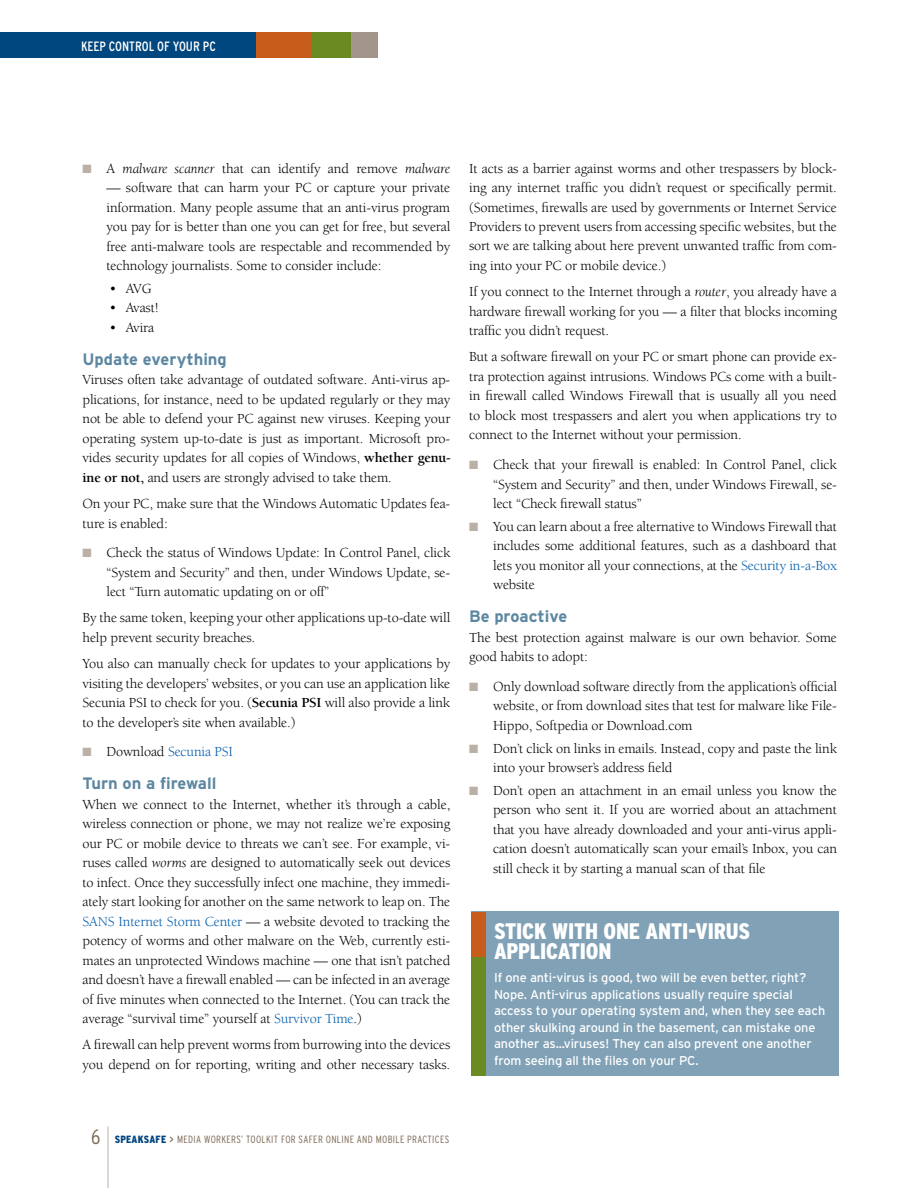
<style>
.page{position:relative;width:918px;height:1188px;background:#fff}
.page>*{position:absolute;margin:0;border:0;box-sizing:border-box;transform-origin:0 0}
.t1{font:900 condensed 22.5px/19.5px "Interstate";letter-spacing:-.01em;color:#fff}
.t2{font:700 16.5px "Interstate";color:#5d87a1}
.t3{font:14.25px/19.5px "Berkeley";letter-spacing:-.01em;color:#000;text-align:justify}
.t4{font:14.25px "Berkeley";letter-spacing:-.01em;color:#005cab}
.t5{font:condensed 13.5px "Interstate";color:#fff}
.t6{font:12.75px/16.5px "Interstate";letter-spacing:-.01em;color:#fff}
.t7{font:300 condensed 10.5px "Interstate";letter-spacing:.03em;color:#7c6a55}
.s1{color:#bbb0a6}
.s2{font-style:italic}
.s3{font-weight:700}
.s4{color:#000}
.s5{color:#005cab}
.s6{font-size:21px}
.s7{font-weight:900;color:#00467f}
.s8{font-weight:400;font-stretch:normal}
</style>
<div class="page">
<hr style="left:108px;top:1126px;width:1px;height:62px;background:#bbb0a6">
<div style="left:0;top:32px;width:256px;height:26px;background:#00467f"></div>
<div style="left:256px;top:32px;width:56px;height:26px;background:#c85c1a"></div>
<div style="left:312px;top:32px;width:40px;height:26px;background:#6a8a22"></div>
<div style="left:352px;top:32px;width:26px;height:26px;background:#a2958a"></div>
<div style="left:471px;top:912px;width:368px;height:164px;background:#80a1b6"></div>
<div style="left:471px;top:912px;width:14px;height:47px;background:#c85c1a"></div>
<div style="left:471px;top:958px;width:14px;height:118px;background:#6a8a22"></div>
<p class="t5" style="left:81px;top:39px;width:129px">KEEP CONTROL OF YOUR PC</p>
<p class="t3" style="left:82px;top:159px;width:369px"><span class="s1">■</span> A <span class="s2">malware scanner</span> that can identify and remove <span class="s2">malware</span></p>
<p class="t3" style="left:107px;top:178px;width:345px">— software that can harm your PC or capture your private information. Many people assume that an anti-virus program you pay for is better than one you can get for free, but several free anti-malware tools are respectable and recommended by technology journalists. Some to consider include:</p>
<p class="t3" style="left:110px;top:279px;width:44px">• AVG</p>
<p class="t3" style="left:110px;top:298px;width:51px">• Avast!</p>
<p class="t3" style="left:110px;top:318px;width:46px">• Avira</p>
<p class="t2" style="left:82px;top:350px;width:146px">Update everything</p>
<p class="t3" style="left:82px;top:370px;width:369px">Viruses often take advantage of outdated software. Anti-virus ap&shy;plications, for instance, need to be updated regularly or they may not be able to defend your PC against new viruses. Keeping your operating system up-to-date is just as important. Microsoft pro&shy;vides security updates for all copies of Windows, <span class="s3">whether genu&shy;ine or not,</span> and users are strongly advised to take them.</p>
<p class="t3" style="left:82px;top:494px;width:369px">On your PC, make sure that the Windows Automatic Updates fea&shy;ture is enabled:</p>
<p class="t3" style="left:107px;top:543px;width:345px;text-indent:-24px"><span class="s1">■</span> Check the status of Windows Update: In Control Panel, click “System and Security” and then, under Windows Update, se&shy;lect “Turn automatic updating on or off”</p>
<p class="t3" style="left:83px;top:608px;width:369px">By the same token, keeping your other applications up-to-date will help prevent security breaches.</p>
<p class="t3" style="left:83px;top:654px;width:369px">You also can manually check for updates to your applications by visiting the developers’ websites, or you can use an application like Secunia PSI to check for you. (<span class="s3">Secunia PSI</span> will also provide a link to the developer’s site when available.)</p>
<p class="t4" style="left:82px;top:744px;width:152px"><span class="s1">■</span> <span class="s4">Download</span> Secunia PSI</p>
<p class="t2" style="left:82px;top:774px;width:135px">Turn on a firewall</p>
<p class="t3" style="left:82px;top:795px;width:369px">When we connect to the Internet, whether it’s through a cable, wireless connection or phone, we may not realize we’re exposing our PC or mobile device to threats we can’t see. For example, vi&shy;ruses called <span class="s2">worms</span> are designed to automatically seek out devices to infect. Once they successfully infect one machine, they immedi&shy;ately start looking for another on the same network to leap on. The <span class="s5">SANS Internet Storm Center</span> — a website devoted to tracking the potency of worms and other malware on the Web, currently esti&shy;mates an unprotected Windows machine — one that isn’t patched and doesn’t have a firewall enabled — can be infected in an average of five minutes when connected to the Internet. (You can track the average “survival time” yourself at <span class="s5">Survivor Time</span>.)</p>
<p class="t3" style="left:82px;top:1035px;width:369px">A firewall can help prevent worms from burrowing into the devices you depend on for reporting, writing and other necessary tasks.</p>
<p class="t3" style="left:469px;top:159px;width:369px">It acts as a barrier against worms and other trespassers by block&shy;ing any internet traffic you didn’t request or specifically permit. (Sometimes, firewalls are used by governments or Internet Service Providers to prevent users from accessing specific websites, but the sort we are talking about here prevent unwanted traffic from com&shy;ing into your PC or mobile device.)</p>
<p class="t3" style="left:469px;top:282px;width:369px">If you connect to the Internet through a <span class="s2">router</span>, you already have a hardware firewall working for you — a filter that blocks incoming traffic you didn’t request.</p>
<p class="t3" style="left:469px;top:348px;width:369px">But a software firewall on your PC or smart phone can provide ex&shy;tra protection against intrusions. Windows PCs come with a built&shy;in firewall called Windows Firewall that is usually all you need to block most trespassers and alert you when applications try to connect to the Internet without your permission.</p>
<p class="t3" style="left:493px;top:455px;width:345px;text-indent:-24px"><span class="s1">■</span> Check that your firewall is enabled: In Control Panel, click “System and Security” and then, under Windows Firewall, se&shy;lect “Check firewall status”</p>
<p class="t3" style="left:493px;top:517px;width:345px;text-indent:-24px"><span class="s1">■</span> You can learn about a free alternative to Windows Firewall that includes some additional features, such as a dashboard that lets you monitor all your connections, at the <span class="s5">Security in-a-Box </span>website</p>
<p class="t2" style="left:469px;top:607px;width:100px">Be proactive</p>
<p class="t3" style="left:469px;top:628px;width:369px">The best protection against malware is our own behavior. Some good habits to adopt:</p>
<p class="t3" style="left:493px;top:677px;width:345px;text-indent:-24px"><span class="s1">■</span> Only download software directly from the application’s official website, or from download sites that test for malware like File-Hippo, Softpedia or Download.com</p>
<p class="t3" style="left:493px;top:739px;width:345px;text-indent:-24px"><span class="s1">■</span> Don’t click on links in emails. Instead, copy and paste the link into your browser’s address field</p>
<p class="t3" style="left:493px;top:781px;width:345px;text-indent:-24px"><span class="s1">■</span> Don’t open an attachment in an email unless you know the person who sent it. If you are worried about an attachment that you have already downloaded and your anti-virus appli&shy;cation doesn’t automatically scan your email’s Inbox, you can still check it by starting a manual scan of that file</p>
<h1 class="t1" style="left:494px;top:922px;width:258px">STICK WITH ONE ANTI-VIRUS<br>APPLICATION</h1>
<p class="t6" style="left:494px;top:969px;width:333px">If one anti-virus is good, two will be even better, right?<br>Nope. Anti-virus applications usually require special access to your operating system and, when they see each other skulking around in the basement, can mistake one another as...viruses! They can also prevent one another from seeing all the files on your PC.</p>
<p class="t7" style="left:91px;top:1134px;width:359px"><span class="s6">6</span> <span class="s7">SPEAKSAFE</span> <span class="s8">&gt;</span> MEDIA WORKERS’ TOOLKIT FOR SAFER ONLINE AND MOBILE PRACTICES</p>
</div>
